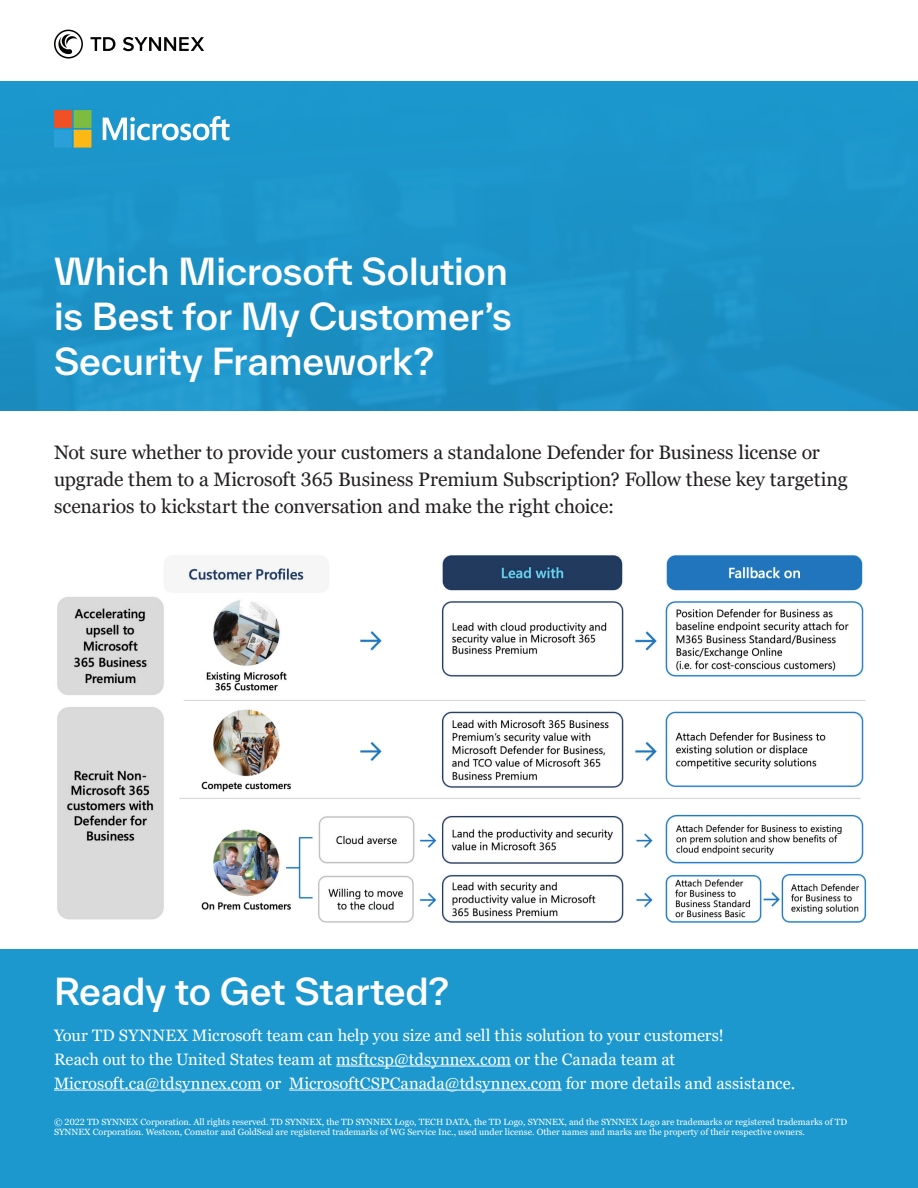
<style>
.page{position:relative;width:918px;height:1188px;background:#fff}
.page>*{position:absolute;margin:0;border:0;box-sizing:border-box;transform-origin:0 0}
.t1{font:500 36px/45px "TWK Everett";letter-spacing:-.005em;color:#fff;text-align:justify}
.t2{font:19.5px/27px "Georgia Pro";letter-spacing:-.005em;color:#231f20}
.t3{font:16.5px/24px "Georgia Pro";letter-spacing:.005em;color:#fff}
.t4{font:9px/10.8px "Georgia Pro";color:#fff}
</style>
<div class="page">
<img style="left:57px;top:555px;width:810px;height:368px">
<div style="left:0;top:81px;width:918px;height:329px;background:#1c98ce"></div>
<svg style="left:103px;top:116px;width:127px;height:25px"></svg>
<svg style="left:54px;top:110px;width:37px;height:38px"></svg>
<svg style="left:54px;top:30px;width:29px;height:29px"></svg>
<svg style="left:91px;top:37px;width:24px;height:14px"></svg>
<svg style="left:123px;top:37px;width:81px;height:14px"></svg>
<div style="left:0;top:949px;width:918px;height:239px;background:#1c98ce"></div>
<hr style="left:336px;top:1066px;width:175px;height:1px;background:#fff">
<hr style="left:54px;top:1090px;width:208px;height:1px;background:#fff">
<hr style="left:289px;top:1090px;width:273px;height:1px;background:#fff">
<h1 class="t1" style="left:54px;top:248px;width:459px">Which Microsoft Solution is Best for My Customer’s Security Framework?</h1>
<p class="t2" style="left:54px;top:440px;width:795px">Not sure whether to provide your customers a standalone Defender for Business license or upgrade them to a Microsoft 365 Business Premium Subscription? Follow these key targeting scenarios to kickstart the conversation and make the right choice:</p>
<h1 class="t1" style="left:54px;top:969px;width:397px">Ready to Get Started?</h1>
<p class="t3" style="left:54px;top:1024px;width:743px">Your TD SYNNEX Microsoft team can help you size and sell this solution to your customers!<br>Reach out to the United States team at msftcsp@tdsynnex.com or the Canada team at<br>Microsoft.ca@tdsynnex.com or MicrosoftCSPCanada@tdsynnex.com for more details and assistance.</p>
<p class="t4" style="left:54px;top:1116px;width:795px">© 2022 TD SYNNEX Corporation. All rights reserved. TD SYNNEX, the TD SYNNEX Logo, TECH DATA, the TD Logo, SYNNEX, and the SYNNEX Logo are trademarks or registered trademarks of TD<br>SYNNEX Corporation. Westcon, Comstor and GoldSeal are registered trademarks of WG Service Inc., used under license. Other names and marks are the property of their respective owners.</p>
</div>
